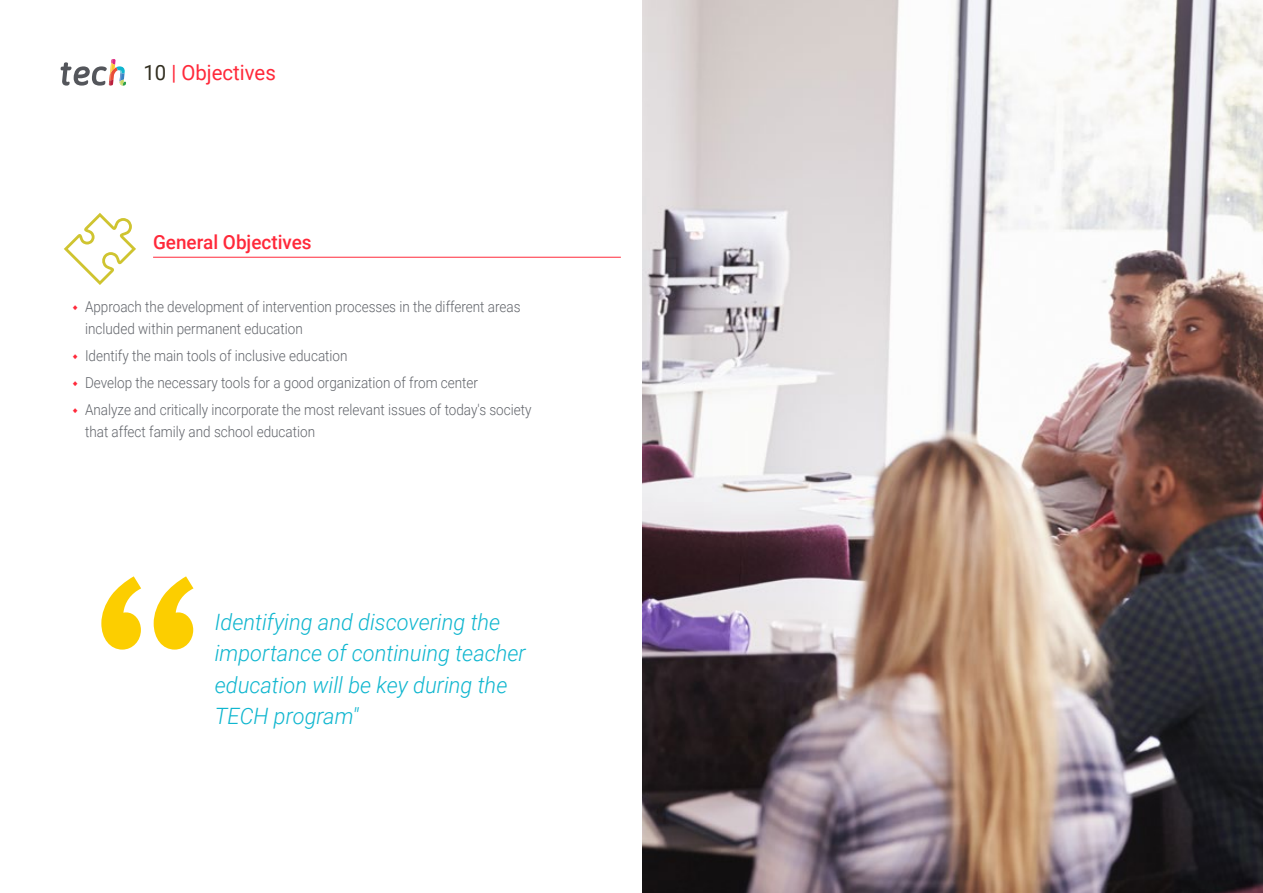
<style>
.page{position:relative;width:1263px;height:893px;background:#fff}
.page>*{position:absolute;margin:0;border:0;box-sizing:border-box;transform-origin:0 0}
.t1{font:italic 300 22.5px/31.5px "Roboto";color:#0fb6cf}
.t2{font:21px "Roboto";color:#ff293a}
.t3{font:500 19.5px "Roboto";color:#ff293a}
.t4{font:300 15px/26.7px "Roboto";color:#61646a;scale:.9 1}
.s1{color:#312e20}
</style>
<div class="page">
<img style="left:642px;top:0;width:621px;height:893px">
<hr style="left:153px;top:257px;width:468px;height:1px;background:#ff293a">
<svg style="left:64px;top:213px;width:72px;height:72px"></svg>
<svg style="left:101px;top:576px;width:92px;height:74px"></svg>
<svg style="left:61px;top:59px;width:65px;height:27px"></svg>
<h2 class="t2" style="left:144px;top:57px;width:134px"><span class="s1">10</span> | Objectives</h2>
<h3 class="t3" style="left:153px;top:228px;width:160px">General Objectives</h3>
<p class="t4" style="left:85px;top:295px;width:485px;line-height:22.5px">Approach the development of intervention processes in the different areas included within permanent education</p>
<p class="t4" style="left:85px;top:342px;width:498px">Identify the main tools of inclusive education<br>Develop the necessary tools for a good organization of from center<br>Analyze and critically incorporate the most relevant issues of today's society</p>
<p class="t4" style="left:85px;top:418px;width:257px">that affect family and school education</p>
<h1 class="t1" style="left:215px;top:605px;width:312px">Identifying and discovering the importance of continuing teacher education will be key during the<br>TECH program"</h1>
</div>
